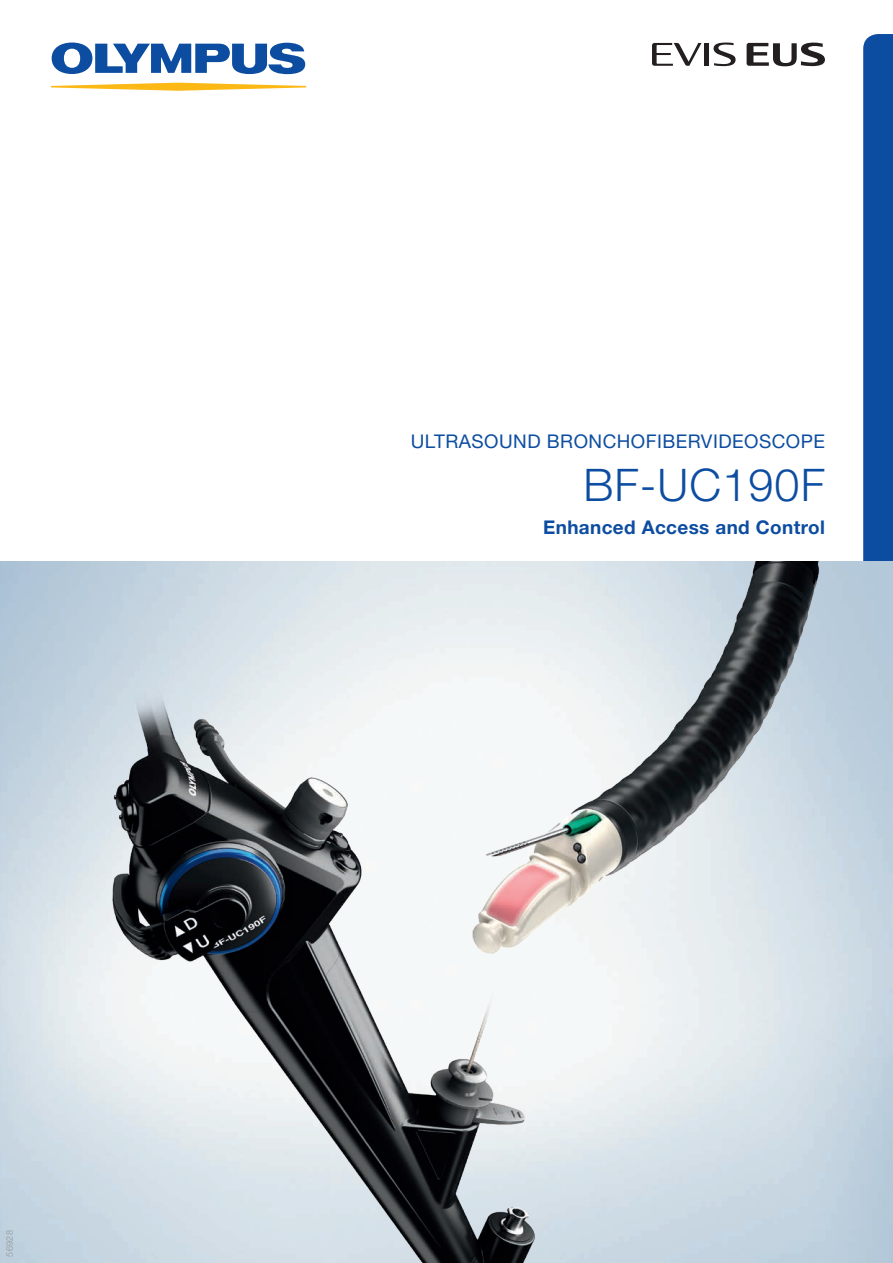
<style>
.page{position:relative;width:893px;height:1263px;background:#fff}
.page>*{position:absolute;margin:0;border:0;box-sizing:border-box;transform-origin:0 0}
.t1{font:300 45px "Helvetica Neue LT Pro";letter-spacing:.025em;color:#0d4da1}
.t2{font:18.9px "Helvetica Neue LT Pro";letter-spacing:.025em;color:#0d4da1}
.t3{font:700 18.9px "Helvetica Neue LT Pro";letter-spacing:.02em;color:#0d4da1}
.t4{font:300 9px "Helvetica Neue LT Pro";letter-spacing:.035em;color:#939598}
</style>
<div class="page">
<svg style="left:863px;top:34px;width:30px;height:527px;background:#1351a3"></svg>
<svg style="left:52px;top:43px;width:253px;height:31px"></svg>
<svg style="left:51px;top:83px;width:255px;height:8px"></svg>
<hr style="left:705px;top:43px;width:4px;height:23px;background:#231f20">
<svg style="left:713px;top:43px;width:23px;height:23px"></svg>
<svg style="left:652px;top:43px;width:49px;height:23px"></svg>
<svg style="left:747px;top:43px;width:78px;height:23px"></svg>
<img style="left:51px;top:561px;width:842px;height:702px">
<p class="t4" style="left:4px;top:1256px;width:28px;rotate:-90deg">56928</p>
<p class="t2" style="left:411px;top:430px;width:416px">ULTRASOUND BRONCHOFIBERVIDEOSCOPE</p>
<h1 class="t1" style="left:583px;top:457px;width:243px">BF-UC190F</h1>
<p class="t3" style="left:543px;top:515px;width:283px">Enhanced Access and Control</p>
</div>
